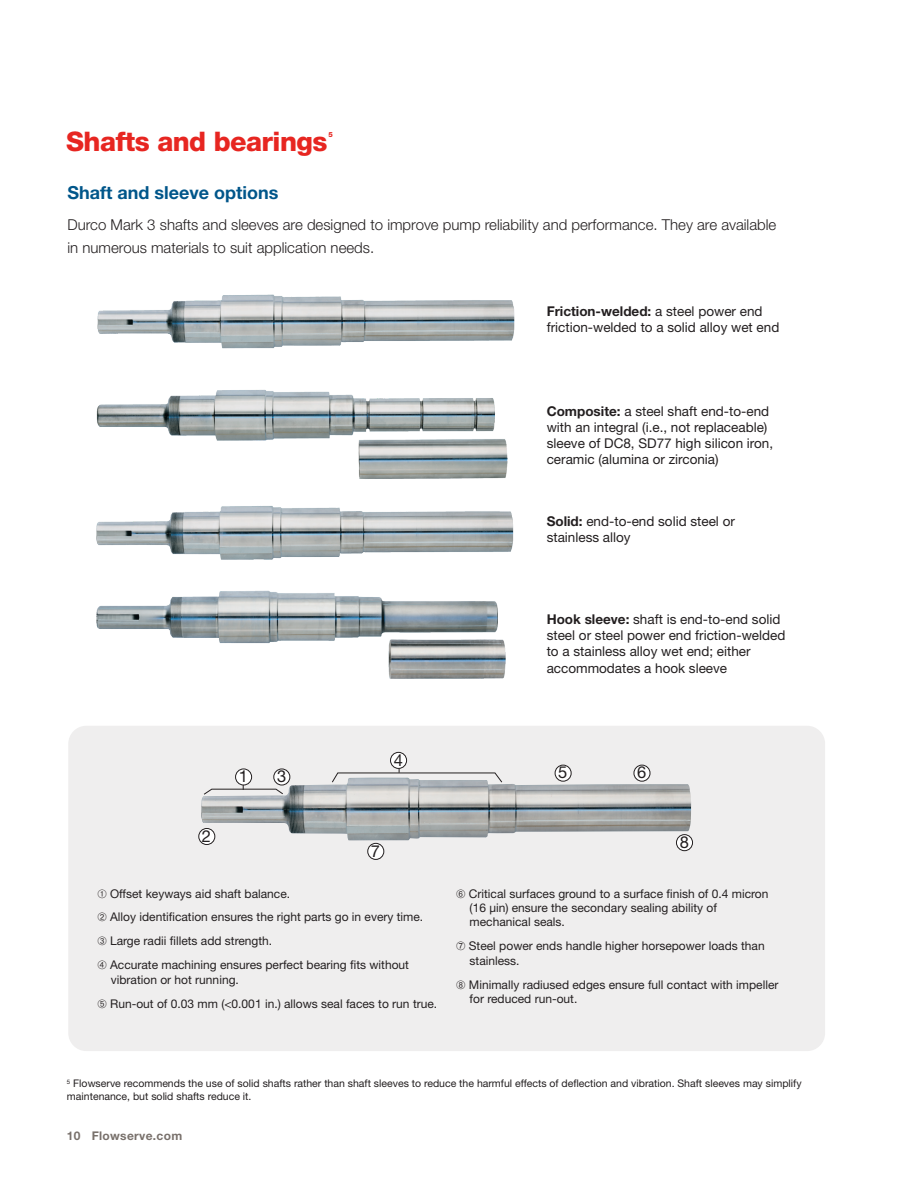
<style>
.page{position:relative;width:918px;height:1188px;background:#fff}
.page>*{position:absolute;margin:0;border:0;box-sizing:border-box;transform-origin:0 0}
.Headline_Level_1__re{font:800 27px "Helvetica Neue LT Std";letter-spacing:-.02em;color:#e72621}
.Subhead_Level_1__blu{font:700 18px "Helvetica Neue LT Std";color:#00568a}
.Table_Chart_Title_1{font:16.5px "Helvetica Neue LT Std";color:#231f20}
.Body_copy{font:300 15px/22.5px "Helvetica Neue LT Std";color:#231f20}
.Chart_Body{font:13.5px/16.2px "Helvetica Neue LT Std";color:#231f20}
.Chart_Body-2{font:12px/14.4px "Helvetica Neue LT Std";color:#231f20}
.t1{font:700 12px "Helvetica Neue LT Std";letter-spacing:.025em;color:#79716c}
.Footnote{font:10.5px/12.6px "Helvetica Neue LT Std";color:#231f20}
.Headline_Level_1__re-2{font:800 7.05px "Helvetica Neue LT Std";color:#e72621}
.s1{font-weight:700}
</style>
<div class="page">
<div style="left:68px;top:726px;width:757px;height:325px;background:#efeeee;border-radius:18px"></div>
<img style="left:97px;top:294px;width:418px;height:55px">
<img style="left:96px;top:390px;width:412px;height:89px">
<img style="left:96px;top:506px;width:418px;height:54px">
<img style="left:96px;top:590px;width:410px;height:89px">
<img style="left:201px;top:778px;width:490px;height:62px">
<div style="left:236px;top:769px;width:16px;height:16px;background:#fff;border-radius:50%"></div>
<div style="left:235px;top:769px;width:17px;height:16px;border:1px solid #231f20;border-radius:50%"></div>
<div style="left:274px;top:769px;width:16px;height:16px;background:#fff;border-radius:50%"></div>
<div style="left:274px;top:769px;width:16px;height:16px;border:1px solid #231f20;border-radius:50%"></div>
<div style="left:199px;top:828px;width:16px;height:17px;background:#fff;border-radius:50%"></div>
<div style="left:199px;top:828px;width:16px;height:17px;border:1px solid #231f20;border-radius:50%"></div>
<div style="left:368px;top:843px;width:16px;height:16px;background:#fff;border-radius:50%"></div>
<div style="left:368px;top:843px;width:16px;height:17px;border:1px solid #231f20;border-radius:50%"></div>
<div style="left:555px;top:765px;width:16px;height:16px;background:#fff;border-radius:50%"></div>
<div style="left:555px;top:765px;width:16px;height:16px;border:1px solid #231f20;border-radius:50%"></div>
<div style="left:634px;top:765px;width:16px;height:16px;background:#fff;border-radius:50%"></div>
<div style="left:634px;top:765px;width:16px;height:16px;border:1px solid #231f20;border-radius:50%"></div>
<div style="left:676px;top:835px;width:17px;height:16px;background:#fff;border-radius:50%"></div>
<div style="left:676px;top:834px;width:17px;height:17px;border:1px solid #231f20;border-radius:50%"></div>
<svg style="left:203px;top:785px;width:81px;height:10px"></svg>
<svg style="left:331px;top:768px;width:172px;height:15px"></svg>
<div style="left:391px;top:752px;width:16px;height:16px;background:#fff;border-radius:50%"></div>
<div style="left:390px;top:752px;width:17px;height:17px;border:1px solid #231f20;border-radius:50%"></div>
<p class="Headline_Level_1__re" style="left:66px;top:125px;width:263px">Shafts and bearings</p>
<p class="Headline_Level_1__re-2" style="left:329px;top:130px;width:6px">5</p>
<p class="Subhead_Level_1__blu" style="left:68px;top:182px;width:213px">Shaft and sleeve options</p>
<p class="Body_copy" style="left:68px;top:213px;width:710px">Durco Mark 3 shafts and sleeves are designed to improve pump reliability and performance. They are available in numerous materials to suit application needs.</p>
<p class="Chart_Body" style="left:547px;top:303px;width:234px"><span class="s1">Friction-welded:</span> a steel power end friction-welded to a solid alloy wet end</p>
<p class="Chart_Body" style="left:547px;top:403px;width:228px"><span class="s1">Composite:</span> a steel shaft end-to-end with an integral (i.e., not replaceable) sleeve of DC8, SD77 high silicon iron, ceramic (alumina or zirconia)</p>
<p class="Chart_Body" style="left:547px;top:512px;width:190px"><span class="s1">Solid:</span> end-to-end solid steel or stainless alloy</p>
<p class="Chart_Body" style="left:547px;top:611px;width:240px"><span class="s1">Hook sleeve:</span> shaft is end-to-end solid steel or steel power end friction-welded to a stainless alloy wet end; either accommodates a hook sleeve</p>
<p class="Table_Chart_Title_1" style="left:202px;top:826px;width:11px">2</p>
<p class="Table_Chart_Title_1" style="left:239px;top:767px;width:11px">1</p>
<p class="Table_Chart_Title_1" style="left:277px;top:767px;width:11px">3</p>
<p class="Table_Chart_Title_1" style="left:394px;top:750px;width:11px">4</p>
<p class="Table_Chart_Title_1" style="left:371px;top:841px;width:11px">7</p>
<p class="Chart_Body-2" style="left:97px;top:886px;width:194px">➀ Offset keyways aid shaft balance.</p>
<p class="Chart_Body-2" style="left:97px;top:910px;width:327px">➁ Alloy identification ensures the right parts go in every time.</p>
<p class="Chart_Body-2" style="left:97px;top:934px;width:176px">➂ Large radii fillets add strength.</p>
<p class="Chart_Body-2" style="left:111px;top:958px;width:300px;text-indent:-14px">➃ Accurate machining ensures perfect bearing fits without vibration or hot running.</p>
<p class="Chart_Body-2" style="left:97px;top:996px;width:341px">➄ Run-out of 0.03 mm (&lt;0.001 in.) allows seal faces to run true.</p>
<p class="Table_Chart_Title_1" style="left:558px;top:763px;width:11px">5</p>
<p class="Table_Chart_Title_1" style="left:637px;top:763px;width:11px">6</p>
<p class="Table_Chart_Title_1" style="left:680px;top:832px;width:11px">8</p>
<p class="Chart_Body-2" style="left:470px;top:886px;width:300px;text-indent:-14px">➅ Critical surfaces ground to a surface finish of 0.4 micron (16 µin) ensure the secondary sealing ability of mechanical seals.</p>
<p class="Chart_Body-2" style="left:470px;top:939px;width:297px;text-indent:-14px">➆ Steel power ends handle higher horsepower loads than stainless.</p>
<p class="Chart_Body-2" style="left:470px;top:977px;width:310px;text-indent:-14px">➇ Minimally radiused edges ensure full contact with impeller for reduced run-out.</p>
<p class="Footnote" style="left:67px;top:1077px;width:736px"><sup>5</sup> Flowserve recommends the use of solid shafts rather than shaft sleeves to reduce the harmful effects of deflection and vibration. Shaft sleeves may simplify maintenance, but solid shafts reduce it.</p>
<p class="t1" style="left:67px;top:1128px;width:117px">10 Flowserve.com</p>
</div>
